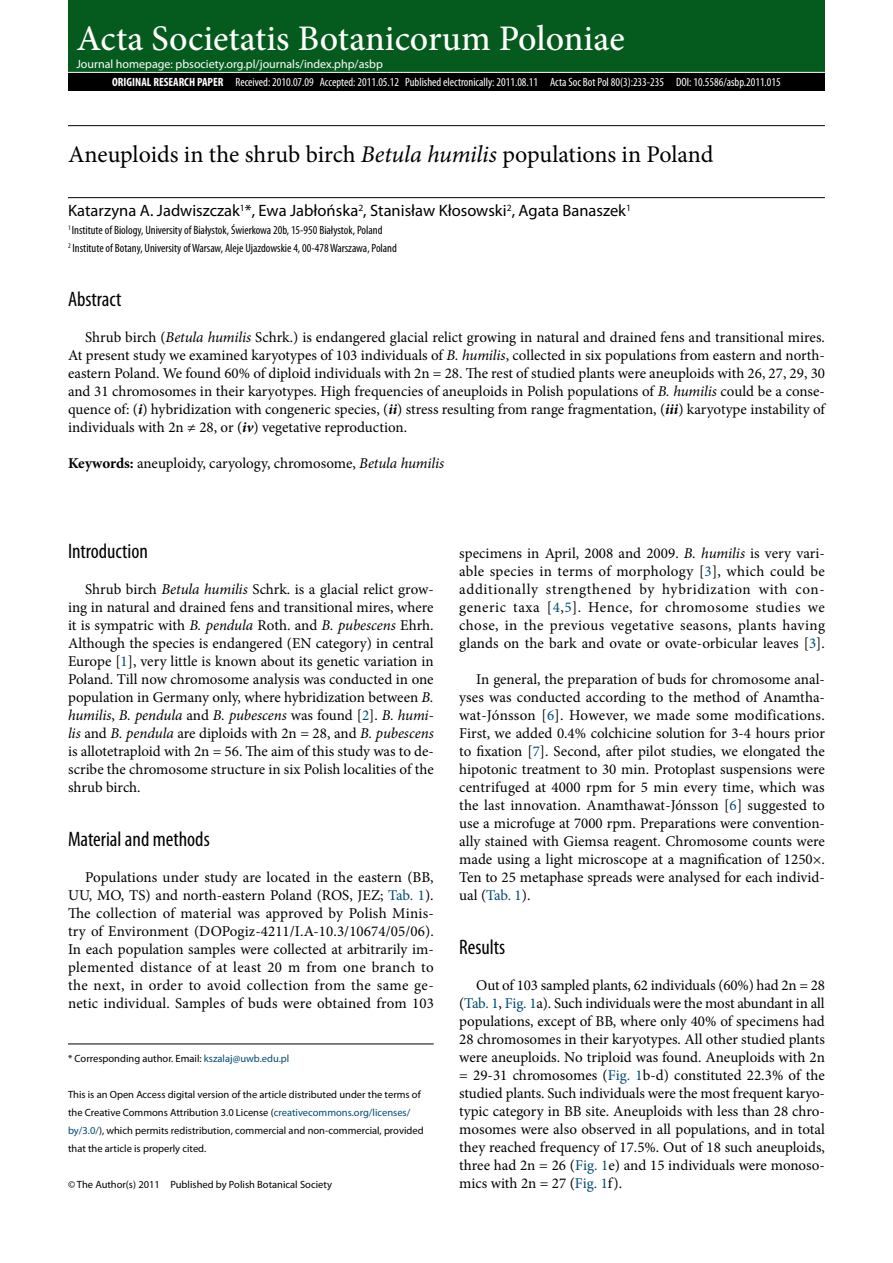
<style>
.page{position:relative;width:893px;height:1263px;background:#fff}
.page>*{position:absolute;margin:0;border:0;box-sizing:border-box;transform-origin:0 0}
.Journal_name{font:500 36px "Minion Pro";color:#fff}
.t1{font:24px "Minion Pro";letter-spacing:-.005em;color:#000}
.Heading_1{font:condensed 21px "Myriad Pro";color:#000}
.Authors{font:16.5px "Myriad Pro";color:#000}
.Body_text{font:15px/18px "Minion Pro";color:#000;text-align:justify}
.Abstract{font:15px/18px "Minion Pro";color:#000;text-align:justify}
.Keywords{font:15px "Minion Pro";letter-spacing:-.005em;color:#000}
.Affiliations{font:condensed 12px "Myriad Pro";color:#000}
.Article_data_top{font:condensed 12px "Myriad Pro";color:#fff}
.Journal_homepage{font:12px "Myriad Pro";color:#fff}
.Article_data_bottom{font:10.5px/18px "Myriad Pro";color:#000}
.s1{font-weight:700}
.s2{font-style:italic}
.s3{font-weight:700;font-style:italic}
.s4{color:#004b6f}
</style>
<div class="page">
<div style="left:68px;top:0;width:757px;height:54px;background:#055b1d"></div>
<div style="left:68px;top:54px;width:757px;height:18px;background:#055b1d"></div>
<div style="left:68px;top:72px;width:757px;height:18px;background:#000"></div>
<hr style="left:68px;top:72px;width:757px;height:1px;background:#fff">
<hr style="left:68px;top:125px;width:757px;height:1px;background:#000">
<hr style="left:68px;top:197px;width:757px;height:1px;background:#000">
<hr style="left:68px;top:1044px;width:366px;height:1px;background:#000">
<p class="Journal_name" style="left:77px;top:14px;width:550px">Acta Societatis Botanicorum Poloniae</p>
<p class="Journal_homepage" style="left:77px;top:56px;width:308px">Journal homepage: pbsociety.org.pl/journals/index.php/asbp</p>
<p class="Article_data_top" style="left:112px;top:74px;width:670px"><span class="s1">ORIGINAL RESEARCH PAPER</span> Received: 2010.07.09 Accepted: 2011.05.12 Published electronically: 2011.08.11 Acta Soc Bot Pol 80(3):233-235 DOI: 10.5586/asbp.2011.015</p>
<p class="t1" style="left:68px;top:138px;width:647px">Aneuploids in the shrub birch <span class="s2">Betula humilis</span> populations in Poland</p>
<p class="Authors" style="left:68px;top:200px;width:564px">Katarzyna A. Jadwiszczak<sup>1</sup>*, Ewa Jabłońska<sup>2</sup>, Stanisław Kłosowski<sup>2</sup>, Agata Banaszek<sup>1</sup></p>
<p class="Affiliations" style="left:68px;top:223px;width:316px"><sup>1</sup> Institute of Biology, University of Białystok, Świerkowa 20b, 15-950 Białystok, Poland</p>
<p class="Affiliations" style="left:68px;top:241px;width:330px"><sup>2</sup> Institute of Botany, University of Warsaw, Aleje Ujazdowskie 4, 00-478 Warszawa, Poland</p>
<p class="Heading_1" style="left:68px;top:286px;width:55px">Abstract</p>
<p class="Abstract" style="left:68px;top:328px;width:758px;text-indent:17px">Shrub birch (<span class="s2">Betula humilis</span> Schrk.) is endangered glacial relict growing in natural and drained fens and transitional mires.<br>At present study we examined karyotypes of 103 individuals of <span class="s2">B. humilis</span>, collected in six populations from eastern and north&shy;eastern Poland. We found 60% of diploid individuals with 2n = 28. The rest of studied plants were aneuploids with 26, 27, 29, 30 and 31 chromosomes in their karyotypes. High frequencies of aneuploids in Polish populations of <span class="s2">B. humilis</span> could be a conse&shy;quence of: (<span class="s3">i</span>) hybridization with congeneric species, (<span class="s3">ii</span>) stress resulting from range fragmentation, (<span class="s3">iii</span>) karyotype instability of individuals with 2n ≠ 28, or (<span class="s3">iv</span>) vegetative reproduction.</p>
<p class="Keywords" style="left:68px;top:453px;width:378px"><span class="s1">Keywords:</span> aneuploidy, caryology, chromosome, <span class="s2">Betula humilis</span></p>
<p class="Heading_1" style="left:68px;top:538px;width:82px">Introduction</p>
<p class="Body_text" style="left:68px;top:580px;width:367px;text-indent:17px">Shrub birch <span class="s2">Betula humilis</span> Schrk. is a glacial relict grow&shy;ing in natural and drained fens and transitional mires, where it is sympatric with <span class="s2">B. pendula</span> Roth. and <span class="s2">B. pubescens</span> Ehrh.<br>Although the species is endangered (EN category) in central Europe [<span class="s4">1</span>], very little is known about its genetic variation in Poland. Till now chromosome analysis was conducted in one population in Germany only, where hybridization between <span class="s2">B. humilis</span>, <span class="s2">B. pendula</span> and <span class="s2">B. pubescens</span> was found [<span class="s4">2</span>]. <span class="s2">B. humi&shy;lis</span> and <span class="s2">B. pendula</span> are diploids with 2n = 28, and <span class="s2">B. pubescens </span>is allotetraploid with 2n = 56. The aim of this study was to de&shy;scribe the chromosome structure in six Polish localities of the shrub birch.</p>
<p class="Heading_1" style="left:68px;top:826px;width:143px">Material and methods</p>
<p class="Body_text" style="left:68px;top:868px;width:367px;text-indent:17px">Populations under study are located in the eastern (BB, UU, MO, TS) and north-eastern Poland (ROS, JEZ; <span class="s4">Tab. 1</span>).<br>The collection of material was approved by Polish Minis&shy;try of Environment (DOPogiz-4211/I.A-10.3/10674/05/06).<br>In each population samples were collected at arbitrarily im&shy;plemented distance of at least 20 m from one branch to the next, in order to avoid collection from the same ge&shy;netic individual. Samples of buds were obtained from 103</p>
<p class="Article_data_bottom" style="left:68px;top:1049px;width:223px">* Corresponding author. Email: <span class="s4">kszalaj@uwb.edu.pl</span></p>
<p class="Article_data_bottom" style="left:68px;top:1085px;width:357px">This is an Open Access digital version of the article distributed under the terms of the Creative Commons Attribution 3.0 License (<span class="s4">creativecommons.org/licenses/ by/3.0/</span>), which permits redistribution, commercial and non-commercial, provided that the article is properly cited.</p>
<p class="Article_data_bottom" style="left:68px;top:1175px;width:265px">© The Author(s) 2011 Published by Polish Botanical Society</p>
<p class="Body_text" style="left:459px;top:544px;width:367px">specimens in April, 2008 and 2009. <span class="s2">B. humilis</span> is very vari&shy;able species in terms of morphology [<span class="s4">3</span>], which could be additionally strengthened by hybridization with con&shy;generic taxa [<span class="s4">4</span>,<span class="s4">5</span>]. Hence, for chromosome studies we chose, in the previous vegetative seasons, plants having glands on the bark and ovate or ovate-orbicular leaves [<span class="s4">3</span>].</p>
<p class="Body_text" style="left:459px;top:670px;width:367px;text-indent:17px">In general, the preparation of buds for chromosome anal&shy;yses was conducted according to the method of Anamtha&shy;wat-Jónsson [<span class="s4">6</span>]. However, we made some modifications.<br>First, we added 0.4% colchicine solution for 3-4 hours prior to fixation [<span class="s4">7</span>]. Second, after pilot studies, we elongated the hipotonic treatment to 30 min. Protoplast suspensions were centrifuged at 4000 rpm for 5 min every time, which was the last innovation. Anamthawat-Jónsson [<span class="s4">6</span>] suggested to use a microfuge at 7000 rpm. Preparations were convention&shy;ally stained with Giemsa reagent. Chromosome counts were made using a light microscope at a magnification of 1250×.<br>Ten to 25 metaphase spreads were analysed for each individ&shy;ual (<span class="s4">Tab. 1</span>).</p>
<p class="Heading_1" style="left:459px;top:934px;width:48px">Results</p>
<p class="Body_text" style="left:459px;top:976px;width:367px;text-indent:17px">Out of 103 sampled plants, 62 individuals (60%) had 2n = 28 (<span class="s4">Tab. 1</span>, <span class="s4">Fig. 1</span>a). Such individuals were the most abundant in all populations, except of BB, where only 40% of specimens had 28 chromosomes in their karyotypes. All other studied plants were aneuploids. No triploid was found. Aneuploids with 2n = 29-31 chromosomes (<span class="s4">Fig. 1</span>b-d) constituted 22.3% of the studied plants. Such individuals were the most frequent karyo&shy;typic category in BB site. Aneuploids with less than 28 chro&shy;mosomes were also observed in all populations, and in total they reached frequency of 17.5%. Out of 18 such aneuploids, three had 2n = 26 (<span class="s4">Fig. 1</span>e) and 15 individuals were monoso&shy;mics with 2n = 27 (<span class="s4">Fig. 1</span>f).</p>
</div>
